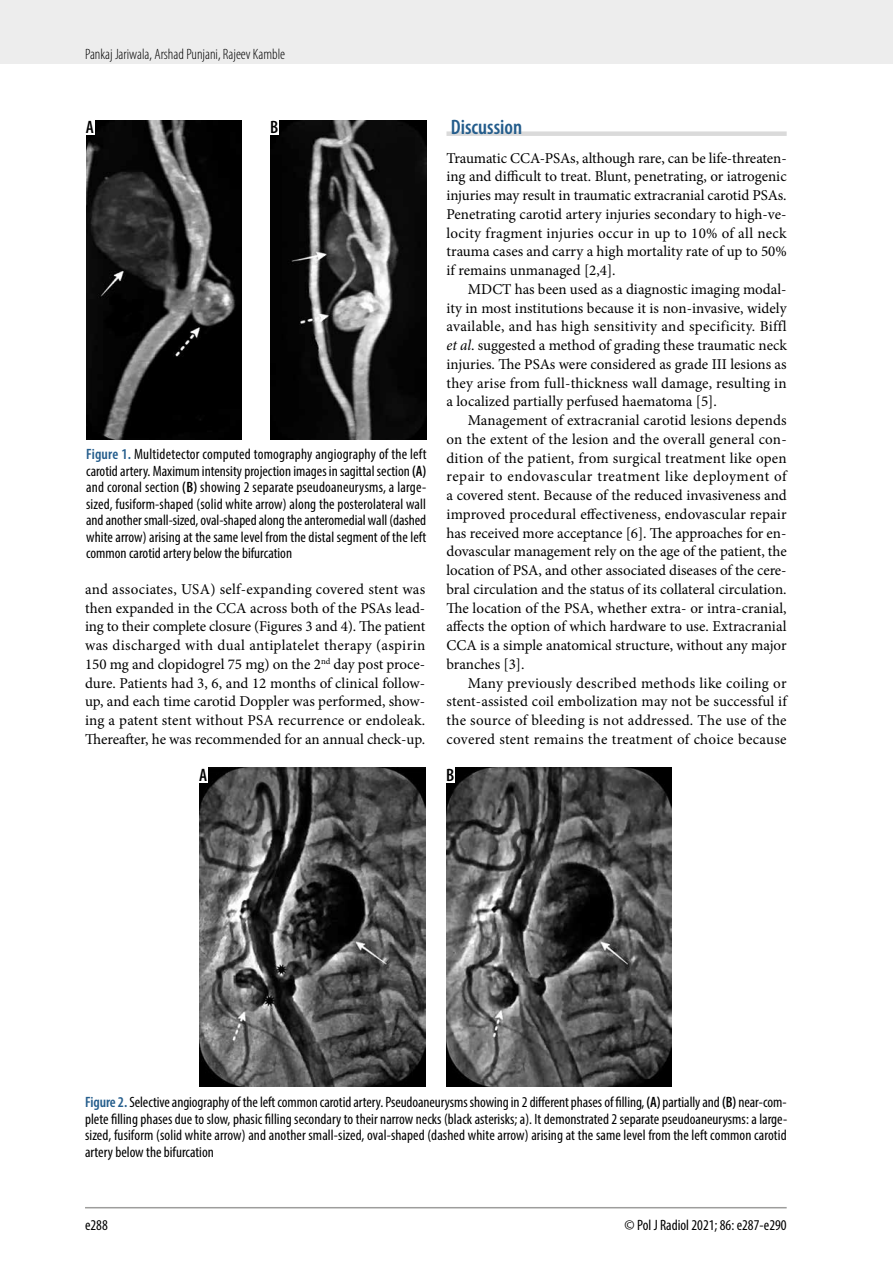
<style>
.page{position:relative;width:893px;height:1263px;background:#fff}
.page>*{position:absolute;margin:0;border:0;box-sizing:border-box;transform-origin:0 0}
.t1{font:600 condensed 21px "Myriad Pro";color:#245d8c}
.t2{font:600 condensed 18px "Myriad Pro";color:#000}
.t3{font:15px/18.8px "Minion Pro";color:#000;text-align:justify}
.t4{font:condensed 15px/16.5px "Myriad Pro";color:#000;text-align:justify}
.t5{font:300 condensed 15px "Myriad Pro";color:#000}
.s1{font-weight:600;color:#245d8c}
.s2{font-weight:600}
.s3{font-style:italic}
</style>
<div class="page">
<div style="left:0;top:0;width:893px;height:64px;background:#ededed"></div>
<hr style="left:85px;top:1207px;width:702px;height:1px;background:#9d9d9c">
<div style="left:446px;top:131px;width:341px;height:5px;background:#dadada"></div>
<img style="left:86px;top:121px;width:156px;height:319px">
<img style="left:270px;top:121px;width:156px;height:319px">
<div style="left:85px;top:119px;width:10px;height:15px;background:#fff"></div>
<div style="left:269px;top:119px;width:10px;height:15px;background:#fff"></div>
<img style="left:200px;top:768px;width:225px;height:318px">
<img style="left:446px;top:768px;width:226px;height:318px">
<div style="left:198px;top:767px;width:10px;height:15px;background:#fff"></div>
<div style="left:445px;top:767px;width:10px;height:15px;background:#fff"></div>
<p class="t5" style="left:85px;top:45px;width:202px">Pankaj Jariwala, Arshad Punjani, Rajeev Kamble</p>
<p class="t2" style="left:86px;top:116px;width:10px">A</p>
<p class="t2" style="left:270px;top:116px;width:10px">B</p>
<p class="t4" style="left:86px;top:446px;width:342px"><span class="s1">Figure 1.</span> Multidetector computed tomography angiography of the left carotid artery. Maximum intensity projection images in sagittal section <span class="s2">(A) </span>and coronal section <span class="s2">(B)</span> showing 2 separate pseudoaneurysms, a large&shy;sized, fusiform-shaped (solid white arrow) along the posterolateral wall and another small-sized, oval-shaped along the anteromedial wall (dashed white arrow) arising at the same level from the distal segment of the left common carotid artery below the bifurcation</p>
<p class="t3" style="left:85px;top:580px;width:342px">and associates, USA) self-expanding covered stent was then expanded in the CCA across both of the PSAs lead&shy;ing to their complete closure (Figures 3 and 4). The patient was discharged with dual antiplatelet therapy (aspirin 150 mg and clopidogrel 75 mg) on the 2<sup>nd</sup> day post proce&shy;dure. Patients had 3, 6, and 12 months of clinical follow&shy;up, and each time carotid Doppler was performed, show&shy;ing a patent stent without PSA recurrence or endoleak.<br>Thereafter, he was recommended for an annual check-up.</p>
<h1 class="t1" style="left:451px;top:114px;width:73px">Discussion</h1>
<p class="t3" style="left:446px;top:148px;width:342px">Traumatic CCA-PSAs, although rare, can be life-threaten&shy;ing and difficult to treat. Blunt, penetrating, or iatrogenic injuries may result in traumatic extracranial carotid PSAs.<br>Penetrating carotid artery injuries secondary to high-ve&shy;locity fragment injuries occur in up to 10% of all neck trauma cases and carry a high mortality rate of up to 50% if remains unmanaged [2,4].</p>
<p class="t3" style="left:446px;top:280px;width:342px;text-indent:21px">MDCT has been used as a diagnostic imaging modal&shy;ity in most institutions because it is non-invasive, widely available, and has high sensitivity and specificity. Biffl <span class="s3">et al</span>. suggested a method of grading these traumatic neck injuries. The PSAs were considered as grade III lesions as they arise from full-thickness wall damage, resulting in a localized partially perfused haematoma [5].</p>
<p class="t3" style="left:446px;top:411px;width:342px;text-indent:21px">Management of extracranial carotid lesions depends on the extent of the lesion and the overall general con&shy;dition of the patient, from surgical treatment like open repair to endovascular treatment like deployment of a covered stent. Because of the reduced invasiveness and improved procedural effectiveness, endovascular repair has received more acceptance [6]. The approaches for en&shy;dovascular management rely on the age of the patient, the location of PSA, and other associated diseases of the cere&shy;bral circulation and the status of its collateral circulation.<br>The location of the PSA, whether extra- or intra-cranial, affects the option of which hardware to use. Extracranial CCA is a simple anatomical structure, without any major branches [3].</p>
<p class="t3" style="left:446px;top:673px;width:342px;text-indent:21px">Many previously described methods like coiling or stent-assisted coil embolization may not be successful if the source of bleeding is not addressed. The use of the covered stent remains the treatment of choice because</p>
<p class="t2" style="left:199px;top:764px;width:10px">A</p>
<p class="t2" style="left:446px;top:764px;width:10px">B</p>
<p class="t4" style="left:85px;top:1094px;width:704px"><span class="s1">Figure 2.</span> Selective angiography of the left common carotid artery. Pseudoaneurysms showing in 2 different phases of filling, <span class="s2">(A)</span> partially and <span class="s2">(B)</span> near-com&shy;plete filling phases due to slow, phasic filling secondary to their narrow necks (black asterisks; a). It demonstrated 2 separate pseudoaneurysms: a large&shy;sized, fusiform (solid white arrow) and another small-sized, oval-shaped (dashed white arrow) arising at the same level from the left common carotid artery below the bifurcation</p>
<p class="t4" style="left:85px;top:1216px;width:24px">e288</p>
<p class="t4" style="left:625px;top:1216px;width:164px">© Pol J Radiol 2021; 86: e287-e290</p>
</div>
